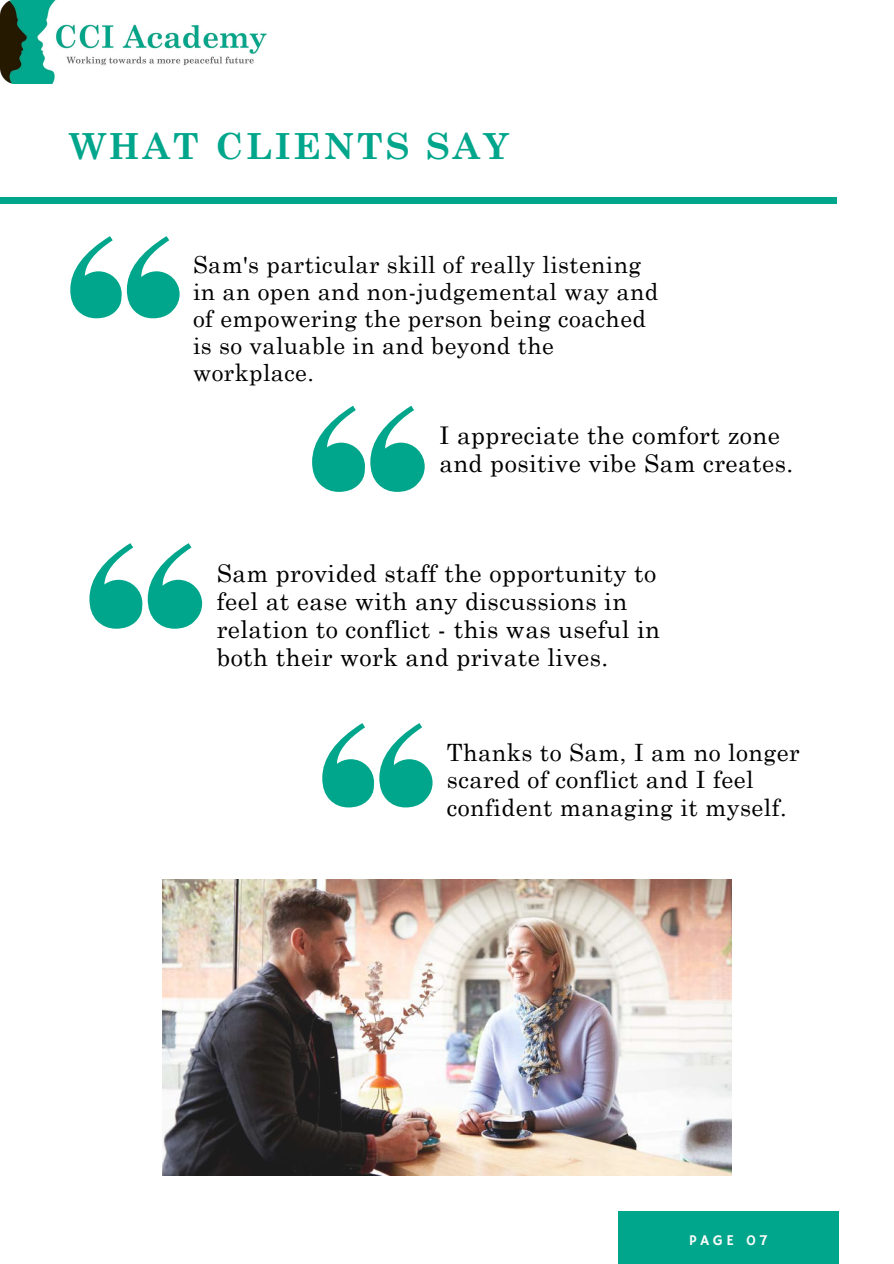
<style>
.page{position:relative;width:894px;height:1264px;background:#fff}
.page>*{position:absolute;margin:0;border:0;box-sizing:border-box;transform-origin:0 0}
.t1{font:700 36px "Century Schoolbook";letter-spacing:.08em;color:#00a68b}
.t2{font:24.3px/27.9px "Century Schoolbook";letter-spacing:.02em;color:#000}
.t3{font:23.85px/27.3px "Century Schoolbook";letter-spacing:.02em;color:#000}
.t4{font:23.4px/26.8px "Century Schoolbook";letter-spacing:.02em;color:#000}
.t5{font:14.85px "Hammersmith One";letter-spacing:.25em;color:#fafafa}
</style>
<div class="page">
<div style="left:0;top:197px;width:836px;height:7px;background:#00a68b"></div>
<div style="left:617px;top:1211px;width:221px;height:52px;background:#00a68b"></div>
<img style="left:0;top:0;width:267px;height:83px">
<svg style="left:312px;top:406px;width:112px;height:86px"></svg>
<svg style="left:70px;top:236px;width:109px;height:82px"></svg>
<svg style="left:89px;top:543px;width:53px;height:85px"></svg>
<svg style="left:148px;top:543px;width:54px;height:85px"></svg>
<svg style="left:322px;top:723px;width:110px;height:84px"></svg>
<img style="left:162px;top:879px;width:569px;height:296px">
<h1 class="t1" style="left:70px;top:124px;width:440px">WHAT CLIENTS SAY</h1>
<p class="t4" style="left:193px;top:251px;width:466px">Sam's particular skill of really listening in an open and non-judgemental way and of empowering the person being coached is so valuable in and beyond the workplace.</p>
<p class="t2" style="left:439px;top:421px;width:355px">I appreciate the comfort zone and positive vibe Sam creates.</p>
<p class="t2" style="left:216px;top:558px;width:445px">Sam provided staff the opportunity to feel at ease with any discussions in relation to conflict - this was useful in both their work and private lives.</p>
<p class="t3" style="left:447px;top:738px;width:354px">Thanks to Sam, I am no longer scared of conflict and I feel confident managing it myself.</p>
<p class="t5" style="left:689px;top:1232px;width:80px">PAGE 07</p>
</div>
